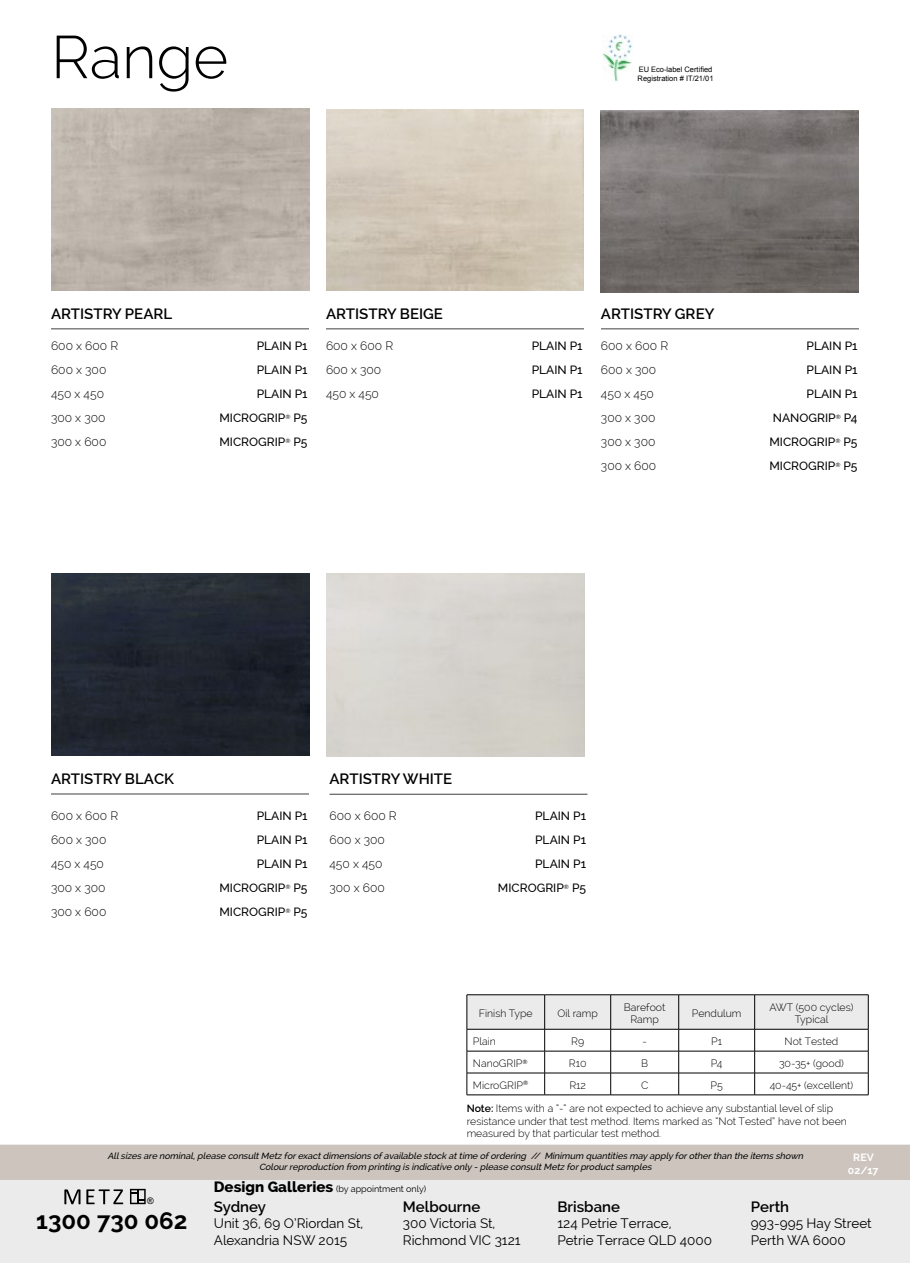
<style>
.page{position:relative;width:910px;height:1263px;background:#fff}
.page>*{position:absolute;margin:0;border:0;box-sizing:border-box;transform-origin:0 0}
.t1{font:300 60px "Raleway";color:#000}
.t2{font:700 24px "Raleway";color:#000}
.t3{font:600 15px "Raleway";color:#000}
.t4{font:13.5px "Raleway";color:#000}
.t5{font:500 12px "Raleway";color:#000}
.t6{font:300 12px "Raleway";color:#000}
.t7{font:300 10.5px/12.6px "Raleway";color:#000;text-align:center}
.t8{font:700 10.5px/12.6px "Raleway";color:#fff;text-align:center}
.t9{font:italic 500 9px/10.8px "Raleway";color:#000;text-align:center}
.t10{font:9px "Raleway";color:#000}
.t11{font:9px "Arial";color:#000}
.t12{font:7.5px/9px "Arial";color:#000}
.s1{font-weight:600}
.s2{font-weight:800;font-size:15px}
</style>
<div class="page">
<div style="left:0;top:1145px;width:910px;height:118px;background:#ebebec"></div>
<svg style="left:130px;top:1189px;width:16px;height:15px"></svg>
<svg style="left:64px;top:1189px;width:16px;height:15px"></svg>
<svg style="left:86px;top:1189px;width:37px;height:15px"></svg>
<div style="left:0;top:1145px;width:910px;height:35px;background:#ccc4bd"></div>
<img style="left:602px;top:35px;width:31px;height:46px">
<hr style="left:51px;top:329px;width:258px;height:1px;background:#414042">
<hr style="left:326px;top:329px;width:258px;height:1px;background:#414042">
<img style="left:51px;top:574px;width:258px;height:182px">
<hr style="left:51px;top:794px;width:258px;height:1px;background:#414042">
<img style="left:601px;top:110px;width:257px;height:182px">
<hr style="left:601px;top:329px;width:258px;height:1px;background:#414042">
<hr style="left:467px;top:994px;width:78px;height:1px;background:#000">
<hr style="left:545px;top:994px;width:66px;height:1px;background:#000">
<hr style="left:611px;top:994px;width:68px;height:1px;background:#000">
<hr style="left:679px;top:994px;width:76px;height:1px;background:#000">
<hr style="left:755px;top:994px;width:113px;height:1px;background:#000">
<svg style="left:467px;top:995px;width:402px;height:100px"></svg>
<hr style="left:467px;top:1094px;width:78px;height:1px;background:#000">
<hr style="left:545px;top:1094px;width:66px;height:1px;background:#000">
<hr style="left:611px;top:1094px;width:68px;height:1px;background:#000">
<hr style="left:679px;top:1094px;width:76px;height:1px;background:#000">
<hr style="left:755px;top:1094px;width:113px;height:1px;background:#000">
<hr style="left:329px;top:794px;width:258px;height:1px;background:#414042">
<h1 class="t1" style="left:51px;top:22px;width:179px">Range</h1>
<p class="t12" style="left:638px;top:65px;width:77px">EU Eco-label Certified<br>Registration # IT/21/01</p>
<h3 class="t3" style="left:51px;top:305px;width:123px">ARTISTRY PEARL</h3>
<p class="t6" style="left:51px;top:339px;width:69px">600 x 600 R</p>
<p class="t5" style="left:257px;top:339px;width:52px">PLAIN P1</p>
<p class="t6" style="left:51px;top:363px;width:57px">600 x 300</p>
<p class="t5" style="left:257px;top:363px;width:52px">PLAIN P1</p>
<p class="t6" style="left:51px;top:387px;width:55px">450 x 450</p>
<p class="t5" style="left:257px;top:387px;width:52px">PLAIN P1</p>
<p class="t6" style="left:51px;top:411px;width:56px">300 x 300</p>
<p class="t5" style="left:219px;top:411px;width:90px">MICROGRIP<sup>®</sup> P5</p>
<p class="t6" style="left:51px;top:435px;width:57px">300 x 600</p>
<p class="t5" style="left:219px;top:435px;width:90px">MICROGRIP<sup>®</sup> P5</p>
<h3 class="t3" style="left:326px;top:305px;width:119px">ARTISTRY BEIGE</h3>
<p class="t6" style="left:326px;top:339px;width:69px">600 x 600 R</p>
<p class="t5" style="left:532px;top:339px;width:52px">PLAIN P1</p>
<p class="t6" style="left:326px;top:363px;width:57px">600 x 300</p>
<p class="t5" style="left:532px;top:363px;width:52px">PLAIN P1</p>
<p class="t6" style="left:326px;top:387px;width:55px">450 x 450</p>
<p class="t5" style="left:532px;top:387px;width:52px">PLAIN P1</p>
<h3 class="t3" style="left:601px;top:305px;width:115px">ARTISTRY GREY</h3>
<p class="t6" style="left:601px;top:339px;width:69px">600 x 600 R</p>
<p class="t5" style="left:807px;top:339px;width:52px">PLAIN P1</p>
<p class="t6" style="left:601px;top:363px;width:57px">600 x 300</p>
<p class="t5" style="left:807px;top:363px;width:52px">PLAIN P1</p>
<p class="t6" style="left:601px;top:387px;width:55px">450 x 450</p>
<p class="t5" style="left:807px;top:387px;width:52px">PLAIN P1</p>
<p class="t6" style="left:601px;top:411px;width:56px">300 x 300</p>
<p class="t5" style="left:773px;top:411px;width:86px">NANOGRIP<sup>®</sup> P4</p>
<p class="t6" style="left:601px;top:435px;width:56px">300 x 300</p>
<p class="t5" style="left:769px;top:435px;width:90px">MICROGRIP<sup>®</sup> P5</p>
<p class="t6" style="left:601px;top:459px;width:57px">300 x 600</p>
<p class="t5" style="left:769px;top:459px;width:90px">MICROGRIP<sup>®</sup> P5</p>
<h3 class="t3" style="left:51px;top:770px;width:125px">ARTISTRY BLACK</h3>
<p class="t6" style="left:51px;top:809px;width:69px">600 x 600 R</p>
<p class="t5" style="left:257px;top:809px;width:52px">PLAIN P1</p>
<p class="t6" style="left:51px;top:833px;width:57px">600 x 300</p>
<p class="t5" style="left:257px;top:833px;width:52px">PLAIN P1</p>
<p class="t6" style="left:51px;top:857px;width:55px">450 x 450</p>
<p class="t5" style="left:257px;top:857px;width:52px">PLAIN P1</p>
<p class="t6" style="left:51px;top:881px;width:56px">300 x 300</p>
<p class="t5" style="left:219px;top:881px;width:90px">MICROGRIP<sup>®</sup> P5</p>
<p class="t6" style="left:51px;top:905px;width:57px">300 x 600</p>
<p class="t5" style="left:219px;top:905px;width:90px">MICROGRIP<sup>®</sup> P5</p>
<h3 class="t3" style="left:329px;top:770px;width:124px">ARTISTRY WHITE</h3>
<p class="t6" style="left:329px;top:809px;width:69px">600 x 600 R</p>
<p class="t5" style="left:535px;top:809px;width:52px">PLAIN P1</p>
<p class="t6" style="left:329px;top:833px;width:57px">600 x 300</p>
<p class="t5" style="left:535px;top:833px;width:52px">PLAIN P1</p>
<p class="t6" style="left:329px;top:857px;width:55px">450 x 450</p>
<p class="t5" style="left:535px;top:857px;width:52px">PLAIN P1</p>
<p class="t6" style="left:329px;top:881px;width:57px">300 x 600</p>
<p class="t5" style="left:498px;top:881px;width:90px">MICROGRIP<sup>®</sup> P5</p>
<p class="t7" style="left:479px;top:1007px;width:55px">Finish Type</p>
<p class="t7" style="left:558px;top:1007px;width:42px">Oil ramp</p>
<p class="t7" style="left:624px;top:1000px;width:43px">Barefoot<br>Ramp</p>
<p class="t7" style="left:692px;top:1007px;width:51px">Pendulum</p>
<p class="t7" style="left:769px;top:1000px;width:86px">AWT (500 cycles)<br>Typical</p>
<p class="t7" style="left:473px;top:1035px;width:24px">Plain</p>
<p class="t7" style="left:571px;top:1035px;width:15px">R9</p>
<p class="t7" style="left:642px;top:1035px;width:6px">-</p>
<p class="t7" style="left:711px;top:1035px;width:12px">P1</p>
<p class="t7" style="left:785px;top:1035px;width:55px">Not Tested</p>
<p class="t7" style="left:473px;top:1057px;width:56px">NanoGRIP<sup>®</sup></p>
<p class="t7" style="left:569px;top:1057px;width:19px">R10</p>
<p class="t7" style="left:641px;top:1057px;width:8px">B</p>
<p class="t7" style="left:711px;top:1057px;width:13px">P4</p>
<p class="t7" style="left:779px;top:1057px;width:66px">30-35+ (good)</p>
<p class="t7" style="left:473px;top:1079px;width:57px">MicroGRIP<sup>®</sup></p>
<p class="t7" style="left:569px;top:1079px;width:18px">R12</p>
<p class="t7" style="left:641px;top:1079px;width:9px">C</p>
<p class="t7" style="left:710px;top:1079px;width:14px">P5</p>
<p class="t7" style="left:467px;top:1074px;width:388px;line-height:23px;text-align:left;text-indent:303px">40-45+ (excellent)<br><span class="s1">Note:</span> Items with a “-“ are not expected to achieve any substantial level of slip</p>
<p class="t7" style="left:467px;top:1114px;width:382px;text-align:left">resistance under that test method. Items marked as “Not Tested” have not been measured by that particular test method.</p>
<p class="t9" style="left:107px;top:1150px;width:699px">Allsizes are nominal,please consultMetz forexactdimensions ofavailable stock attime ofordering // Minimum quantities may apply forotherthan the items shown<br>Colourreproduction from printing is indicative only -please consultMetz forproductsamples</p>
<p class="t8" style="left:848px;top:1151px;width:32px">REV<br>02/17</p>
<p class="t11" style="left:147px;top:1195px;width:8px">®</p>
<h2 class="t2" style="left:36px;top:1207px;width:153px">1300 730 062</h2>
<p class="t10" style="left:214px;top:1184px;width:214px"><span class="s2">Design Galleries</span> (by appointment only)</p>
<h3 class="t3" style="left:214px;top:1198px;width:54px">Sydney</h3>
<h3 class="t3" style="left:403px;top:1198px;width:79px">Melbourne</h3>
<h3 class="t3" style="left:557px;top:1198px;width:64px">Brisbane</h3>
<h3 class="t3" style="left:751px;top:1198px;width:40px">Perth</h3>
<p class="t4" style="left:214px;top:1216px;width:151px">Unit 36, 69 O’Riordan St,</p>
<p class="t4" style="left:403px;top:1216px;width:94px">300 Victoria St,</p>
<p class="t4" style="left:557px;top:1216px;width:116px">124 Petrie Terrace,</p>
<p class="t4" style="left:751px;top:1216px;width:122px">993-995 Hay Street</p>
<p class="t4" style="left:214px;top:1232px;width:135px">Alexandria NSW 2015</p>
<p class="t4" style="left:403px;top:1232px;width:119px">Richmond VIC 3121</p>
<p class="t4" style="left:557px;top:1232px;width:156px">Petrie Terrace QLD 4000</p>
<p class="t4" style="left:751px;top:1232px;width:96px">Perth WA 6000</p>
</div>
